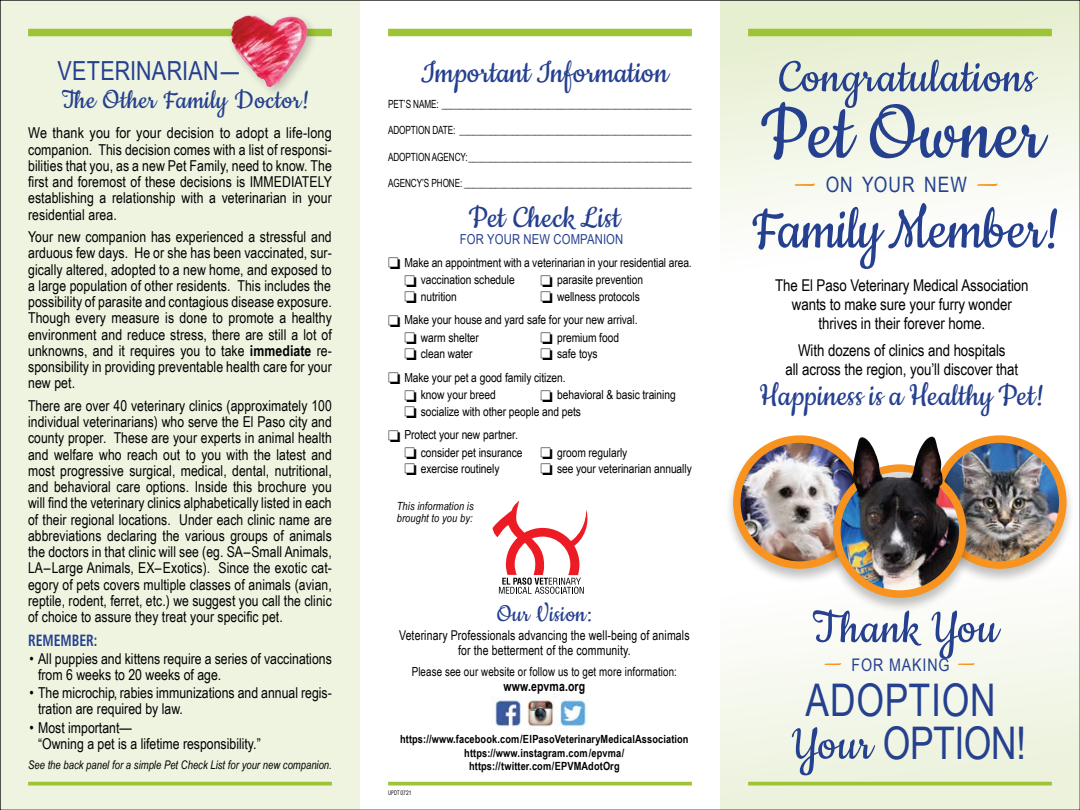
<style>
.page{position:relative;width:1080px;height:810px;background:#fff}
.page>*{position:absolute;margin:0;border:0;box-sizing:border-box;transform-origin:0 0}
.t1{font:87.5px "Cookie";letter-spacing:.01em;color:#25408f}
.t2{font:67.5px "Cookie";letter-spacing:-.01em;color:#25408f}
.t3{font:52.5px "Cookie";letter-spacing:.02em;color:#25408f}
.t4{font:45px/42.5px "Arial Narrow";color:#25408f;text-align:center;scale:.96 1}
.t5{font:35px "Cookie";letter-spacing:.015em;color:#25408f}
.t6{font:30px "Cookie";letter-spacing:.02em;color:#25408f}
.t7{font:26.25px "Arial Narrow";color:#25408f}
.t8{font:26.25px "Cookie";letter-spacing:.02em;color:#25408f}
.t9{font:21.25px "Arial Narrow";letter-spacing:.05em;color:#25408f}
.t10{font:17.38px "Arial Narrow";color:#25408f}
.t11{font:16.25px/18.8px "Arial Narrow";letter-spacing:-.005em;color:#000;text-align:center}
.t12{font:700 condensed 16.25px "Frutiger";letter-spacing:-.005em;color:#25408f;scale:.85 1}
.t13{font:15px/16.2px "Arial Narrow";letter-spacing:.005em;color:#000;text-align:justify}
.t14{font:13.75px "Arial Narrow";letter-spacing:.01em;color:#25408f}
.t15{font:13.5px/15px "Arial Narrow";letter-spacing:.01em;color:#000;text-align:center;scale:.95 1}
.t16{font:700 13.5px "Arial Narrow";letter-spacing:.01em;color:#000;scale:.95 1}
.t17{font:12.5px "Arial Narrow";letter-spacing:-.005em;color:#000}
.t18{font:12.5px "Arial Narrow";letter-spacing:-.005em;color:#000;scale:.95 1}
.t19{font:italic 11.88px "Arial Narrow";color:#000}
.t20{font:11.25px "Arial Narrow";letter-spacing:-.01em;color:#000;scale:.89 1}
.t21{font:700 11.25px/14.8px "Arial Narrow";letter-spacing:.01em;color:#000;text-align:center}
.t22{font:italic 11.25px/11.9px "Arial Narrow";letter-spacing:.01em;color:#000}
.t23{font:6.25px "Arial Narrow";letter-spacing:.01em;color:#000;scale:.81 1}
.s1{font-weight:700}
.s2{font-family:"Cookie";font-size:30px;color:#f7931e}
.s3{font-family:"Cookie";font-size:24.5px;color:#f7931e}
.s4{font-family:"Cookie";font-size:52.5px}
</style>
<div class="page">
<div style="left:0;top:0;width:360px;height:810px;background:#eff4e1"></div>
<div style="left:720px;top:475px;width:360px;height:335px;background:linear-gradient(to bottom,#fff,#ebf1da)"></div>
<div style="left:720px;top:0;width:360px;height:352px;background:linear-gradient(to bottom,#e6eecf,#fff)"></div>
<div style="left:724px;top:433px;width:151px;height:151px;background:#000;opacity:.25"></div>
<img style="left:737px;top:439px;width:126px;height:126px;border-radius:63px">
<div style="left:733px;top:435px;width:134px;height:134px;border:8px solid #f7931e;border-radius:50%"></div>
<div style="left:924px;top:433px;width:151px;height:151px;background:#000;opacity:.25"></div>
<img style="left:937px;top:439px;width:126px;height:126px;border-radius:63px">
<div style="left:933px;top:435px;width:134px;height:134px;border:8px solid #f7931e;border-radius:50%"></div>
<hr style="left:28px;top:782px;width:304px;height:3px;background:#9dc435">
<div style="left:28px;top:29px;width:304px;height:7px;background:#9dc435"></div>
<div style="left:388px;top:29px;width:304px;height:7px;background:#9dc435"></div>
<hr style="left:748px;top:782px;width:304px;height:3px;background:#9dc435">
<div style="left:748px;top:29px;width:304px;height:7px;background:#9dc435"></div>
<hr style="left:388px;top:782px;width:304px;height:3px;background:#9dc435">
<div style="left:226px;top:10px;width:92px;height:87px;background:#000;opacity:.2"></div>
<img style="left:231px;top:15px;width:22px;height:52px">
<svg style="left:493px;top:501px;width:94px;height:93px"></svg>
<img style="left:491px;top:697px;width:96px;height:30px">
<div style="left:824px;top:462px;width:151px;height:151px;background:#000;opacity:.25"></div>
<img style="left:837px;top:470px;width:126px;height:124px">
<div style="left:833px;top:464px;width:134px;height:134px;border:8px solid #f7931e;border-radius:50%"></div>
<img style="left:852px;top:436px;width:91px;height:56px">
<h3 class="t7" style="left:57px;top:52px;width:28px">VETERI</h3>
<h3 class="t7" style="left:136px;top:52px;width:30px">NARIA</h3>
<h3 class="t7" style="left:203px;top:52px;width:37px">N—</h3>
<h3 class="t6" style="left:62px;top:84px;width:249px">The Other Family Doctor!</h3>
<p class="t13" style="left:28px;top:124px;width:305px">We thank you for your decision to adopt a life-long companion. This decision comes with a list of responsi&shy;bilities that you, as a new Pet Family, need to know. The first and foremost of these decisions is IMMEDIATELY establishing a relationship with a veterinarian in your residential area.</p>
<p class="t13" style="left:28px;top:228px;width:306px">Your new companion has experienced a stressful and arduous few days. He or she has been vaccinated, sur&shy;gically altered, adopted to a new home, and exposed to a large population of other residents. This includes the possibility of parasite and contagious disease exposure.<br>Though every measure is done to promote a healthy environment and reduce stress, there are still a lot of unknowns, and it requires you to take <span class="s1">immediate</span> re&shy;sponsibility in providing preventable health care for your new pet.</p>
<p class="t13" style="left:28px;top:397px;width:305px">There are over 40 veterinary clinics (approximately 100 individual veterinarians) who serve the El Paso city and county proper. These are your experts in animal health and welfare who reach out to you with the latest and most progressive surgical, medical, dental, nutritional, and behavioral care options. Inside this brochure you will find the veterinary clinics alphabetically listed in each of their regional locations. Under each clinic name are abbreviations declaring the various groups of animals the doctors in that clinic will see (eg. SA–Small Animals, LA–Large Animals, EX–Exotics). Since the exotic cat&shy;egory of pets covers multiple classes of animals (avian, reptile, rodent, ferret, etc.) we suggest you call the clinic of choice to assure they treat your specific pet.</p>
<p class="t12" style="left:28px;top:631px;width:83px">REMEMBER:</p>
<p class="t13" style="left:38px;top:650px;width:295px;text-indent:-9px">• All puppies and kittens require a series of vaccinations from 6 weeks to 20 weeks of age.</p>
<p class="t13" style="left:38px;top:684px;width:295px;text-indent:-9px">• The microchip, rabies immunizations and annual regis&shy;tration are required by law.</p>
<p class="t13" style="left:38px;top:719px;width:224px;text-indent:-9px">• Most important—<br>“Owning a pet is a lifetime responsibility.”</p>
<p class="t19" style="left:28px;top:757px;width:305px">See the back panel for a simple Pet Check List for your new companion.</p>
<h3 class="t5" style="left:420px;top:54px;width:250px">Important Information</h3>
<p class="t20" style="left:388px;top:96px;width:343px">Pet’s Name: ________________________________________________________</p>
<p class="t20" style="left:388px;top:122px;width:343px">Adoption Date: ____________________________________________________</p>
<p class="t20" style="left:388px;top:149px;width:343px">ADO PTIO N Agency:__________________________________________________</p>
<p class="t20" style="left:388px;top:175px;width:343px">agency’s phone: ___________________________________________________</p>
<h3 class="t5" style="left:468px;top:199px;width:153px">Pet Check List</h3>
<p class="t14" style="left:460px;top:230px;width:163px">for your new companion</p>
<p class="t17" style="left:388px;top:253px;width:305px">□ Make an appointment with a veterinarian in your residential area.</p>
<p class="t17" style="left:404px;top:271px;width:112px">□ vaccination schedule</p>
<p class="t17" style="left:541px;top:271px;width:104px">□ parasite prevention</p>
<p class="t17" style="left:404px;top:287px;width:54px">□ nutrition</p>
<p class="t17" style="left:541px;top:287px;width:101px">□ wellness protocols</p>
<p class="t17" style="left:388px;top:311px;width:251px">□ Make your house and yard safe for your new arrival.</p>
<p class="t17" style="left:404px;top:328px;width:76px">□ warm shelter</p>
<p class="t17" style="left:541px;top:328px;width:80px">□ premium food</p>
<p class="t17" style="left:404px;top:345px;width:70px">□ clean water</p>
<p class="t17" style="left:541px;top:345px;width:59px">□ safe toys</p>
<p class="t17" style="left:388px;top:368px;width:179px">□ Make your pet a good family citizen.</p>
<p class="t17" style="left:404px;top:386px;width:93px">□ know your breed</p>
<p class="t17" style="left:541px;top:386px;width:137px">□ behavioral &amp; basic training</p>
<p class="t17" style="left:404px;top:402px;width:178px">□ socialize with other people and pets</p>
<p class="t17" style="left:388px;top:426px;width:131px">□ Protect your new partner.</p>
<p class="t17" style="left:404px;top:443px;width:225px">□ consider pet insurance □ groom regularly</p>
<p class="t17" style="left:404px;top:460px;width:97px">□ exercise routinely</p>
<p class="t17" style="left:541px;top:460px;width:153px">□ see your veterinarian annually</p>
<p class="t22" style="left:397px;top:500px;width:78px">This information is brought to you by:</p>
<h3 class="t8" style="left:497px;top:600px;width:96px">Our Vision:</h3>
<p class="t15" style="left:399px;top:627px;width:307px">Veterinary Professionals advancing the well-being of animals for the betterment of the community.</p>
<p class="t18" style="left:412px;top:662px;width:281px">Please see our website or follow us to get more information:</p>
<p class="t16" style="left:503px;top:676px;width:88px">www.epvma.org</p>
<p class="t21" style="left:400px;top:731px;width:290px">https://www.facebook.com/ElPasoVeterinaryMedicalAssociation https://www.instagram.com/epvma/</p>
<p class="t21" style="left:469px;top:759px;width:152px">https://twitter.com/EPVMAdotOrg</p>
<p class="t23" style="left:388px;top:788px;width:30px">UPDT 0721</p>
<h3 class="t3" style="left:779px;top:50px;width:258px">Congratulations</h3>
<h1 class="t1" style="left:760px;top:88px;width:286px">Pet Owner</h1>
<h3 class="t9" style="left:795px;top:169px;width:207px"><span class="s2">—</span> on Your NEW <span class="s2">—</span></h3>
<h2 class="t2" style="left:752px;top:194px;width:310px">Family Member!</h2>
<p class="t11" style="left:775px;top:275px;width:255px">The El Paso Veterinary Medical Association wants to make sure your furry wonder thrives in their forever home.</p>
<p class="t11" style="left:785px;top:340px;width:234px">With dozens of clinics and hospitals<br>all across the region, you’ll discover that</p>
<h3 class="t5" style="left:759px;top:377px;width:287px">Happiness is a Healthy Pet!</h3>
<h3 class="t3" style="left:812px;top:601px;width:187px">Thank You</h3>
<p class="t10" style="left:824px;top:652px;width:39px"><span class="s3">—</span> FOR</p>
<p class="t10" style="left:889px;top:652px;width:89px">MAKING <span class="s3">—</span></p>
<h3 class="t4" style="left:791px;top:677px;width:246px">ADOPTION<br><span class="s4">Your</span> OPTION!</h3>
</div>
